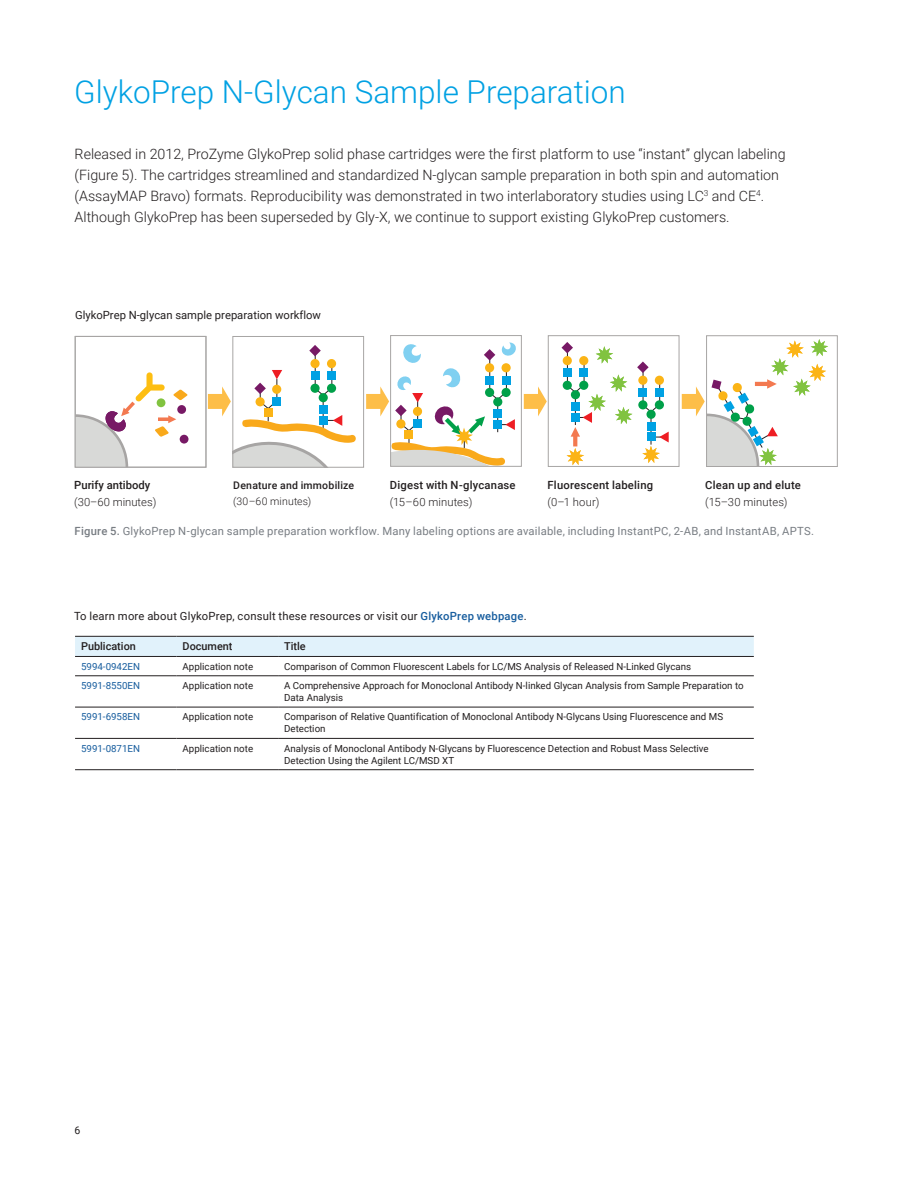
<style>
.page{position:relative;width:918px;height:1188px;background:#fff}
.page>*{position:absolute;margin:0;border:0;box-sizing:border-box;transform-origin:0 0}
.BROCHURE_int_head_bl{font:300 31.5px "Roboto";color:#00a1e3}
.BROCHURE_text_black{font:300 14.25px/21px "Roboto";color:#231f20}
.BROCHURE_caption_gra{font:11.25px "Roboto";letter-spacing:.02em;color:#787d83}
.BROCHURE_figure_titl{font:11.25px "Roboto";letter-spacing:.015em;color:#231f20}
.BROCHURE_callout_tex{font:500 11.25px/16.5px "Roboto";letter-spacing:.02em;color:#231f20}
.BROCHURE_callout_tex-2{font:500 11.25px/16.5px "Roboto";color:#231f20}
.DATA_table_text_head{font:500 10.8px "Roboto";color:#231f20}
.t1{font:500 10.5px/16.5px "Roboto";letter-spacing:.02em;color:#231f20}
.t2{font:10.5px "Roboto";color:#231f20}
.DATA_table_text_smal{font:9.75px/12px "Roboto";color:#231f20}
.DATA_table_text_smal-2{font:9.75px "Roboto";color:#175d9e}
.s1{font-weight:300}
.s2{font-weight:500}
.s3{font-weight:500;color:#175d9e}
</style>
<div class="page">
<div style="left:548px;top:335px;width:131px;height:132px;border:1px solid #a7a5a4"></div>
<svg style="left:562px;top:342px;width:107px;height:123px"></svg>
<svg style="left:74px;top:372px;width:114px;height:96px"></svg>
<div style="left:157px;top:398px;width:8px;height:9px;background:#81c340;border-radius:50%"></div>
<svg style="left:208px;top:345px;width:148px;height:122px"></svg>
<div style="left:233px;top:336px;width:131px;height:131px;border:1px solid #a7a5a4"></div>
<div style="left:390px;top:335px;width:132px;height:132px;border:1px solid #a7a5a4"></div>
<svg style="left:366px;top:343px;width:181px;height:123px"></svg>
<svg style="left:682px;top:339px;width:146px;height:126px"></svg>
<div style="left:75px;top:336px;width:131px;height:131px;border:1px solid #a7a5a4"></div>
<div style="left:706px;top:336px;width:132px;height:131px;border:1px solid #a7a5a4"></div>
<div style="left:75px;top:637px;width:679px;height:19px;background:#e1f2fb"></div>
<hr style="left:75px;top:636px;width:102px;height:1px;background:#231f20">
<hr style="left:177px;top:636px;width:101px;height:1px;background:#231f20">
<hr style="left:278px;top:636px;width:476px;height:1px;background:#231f20">
<hr style="left:75px;top:656px;width:102px;height:1px;background:#231f20">
<hr style="left:177px;top:656px;width:101px;height:1px;background:#231f20">
<hr style="left:278px;top:656px;width:476px;height:1px;background:#231f20">
<hr style="left:75px;top:676px;width:102px;height:1px;background:#231f20">
<hr style="left:177px;top:676px;width:101px;height:1px;background:#231f20">
<hr style="left:278px;top:676px;width:476px;height:1px;background:#231f20">
<hr style="left:75px;top:707px;width:102px;height:1px;background:#231f20">
<hr style="left:177px;top:707px;width:101px;height:1px;background:#231f20">
<hr style="left:278px;top:707px;width:476px;height:1px;background:#231f20">
<hr style="left:75px;top:738px;width:102px;height:1px;background:#231f20">
<hr style="left:177px;top:738px;width:101px;height:1px;background:#231f20">
<hr style="left:278px;top:738px;width:476px;height:1px;background:#231f20">
<hr style="left:75px;top:769px;width:102px;height:1px;background:#231f20">
<hr style="left:177px;top:769px;width:101px;height:1px;background:#231f20">
<hr style="left:278px;top:769px;width:476px;height:1px;background:#231f20">
<p class="BROCHURE_int_head_bl" style="left:74px;top:70px;width:553px">GlykoPrep N-Glycan Sample Preparation</p>
<p class="BROCHURE_text_black" style="left:75px;top:143px;width:713px">Released in 2012, ProZyme GlykoPrep solid phase cartridges were the first platform to use “instant” glycan labeling (Figure 5). The cartridges streamlined and standardized N-glycan sample preparation in both spin and automation (AssayMAP Bravo) formats. Reproducibility was demonstrated in two interlaboratory studies using LC<sup>3</sup> and CE<sup>4</sup>.<br>Although GlykoPrep has been superseded by Gly-X, we continue to support existing GlykoPrep customers.</p>
<p class="BROCHURE_figure_titl" style="left:75px;top:308px;width:247px">GlykoPrep N-glycan sample preparation workflow</p>
<p class="BROCHURE_callout_tex-2" style="left:74px;top:477px;width:84px">Purify antibody <span class="s1">(30–60 minutes)</span></p>
<p class="t1" style="left:233px;top:476px;width:122px">Denature and immobilize <span class="s1">(30–60 minutes)</span></p>
<p class="BROCHURE_callout_tex" style="left:390px;top:477px;width:127px">Digest with N-glycanase <span class="s1">(15–60 minutes)</span></p>
<p class="BROCHURE_callout_tex" style="left:548px;top:477px;width:107px">Fluorescent labeling <span class="s1">(0–1 hour)</span></p>
<p class="BROCHURE_callout_tex" style="left:705px;top:477px;width:97px">Clean up and elute <span class="s1">(15–30 minutes)</span></p>
<p class="BROCHURE_caption_gra" style="left:75px;top:523px;width:741px"><span class="s2">Figure 5.</span> GlykoPrep N-glycan sample preparation workflow. Many labeling options are available, including InstantPC, 2-AB, and InstantAB, APTS.</p>
<p class="BROCHURE_figure_titl" style="left:74px;top:608px;width:454px">To learn more about GlykoPrep, consult these resources or visit our <span class="s3">GlykoPrep webpage</span>.</p>
<p class="DATA_table_text_head" style="left:81px;top:639px;width:56px">Publication</p>
<p class="DATA_table_text_head" style="left:183px;top:639px;width:51px">Document</p>
<p class="DATA_table_text_head" style="left:284px;top:639px;width:23px">Title</p>
<p class="DATA_table_text_smal-2" style="left:81px;top:659px;width:61px">5994-0942EN</p>
<p class="DATA_table_text_smal" style="left:183px;top:660px;width:72px">Application note</p>
<p class="DATA_table_text_smal" style="left:284px;top:660px;width:409px">Comparison of Common Fluorescent Labels for LC/MS Analysis of Released N-Linked Glycans</p>
<p class="DATA_table_text_smal-2" style="left:81px;top:679px;width:61px">5991-8550EN</p>
<p class="DATA_table_text_smal" style="left:183px;top:679px;width:72px">Application note</p>
<p class="DATA_table_text_smal" style="left:284px;top:679px;width:461px">A Comprehensive Approach for Monoclonal Antibody N-linked Glycan Analysis from Sample Preparation to<br>Data Analysis</p>
<p class="DATA_table_text_smal-2" style="left:81px;top:710px;width:61px">5991-6958EN</p>
<p class="DATA_table_text_smal" style="left:183px;top:711px;width:72px">Application note</p>
<p class="DATA_table_text_smal" style="left:284px;top:711px;width:441px">Comparison of Relative Quantification of Monoclonal Antibody N-Glycans Using Fluorescence and MS<br>Detection</p>
<p class="DATA_table_text_smal-2" style="left:81px;top:741px;width:61px">5991-0871EN</p>
<p class="DATA_table_text_smal" style="left:183px;top:742px;width:72px">Application note</p>
<p class="DATA_table_text_smal" style="left:284px;top:742px;width:426px">Analysis of Monoclonal Antibody N-Glycans by Fluorescence Detection and Robust Mass Selective<br>Detection Using the Agilent LC/MSD XT</p>
<p class="t2" style="left:75px;top:1123px;width:7px">6</p>
</div>
